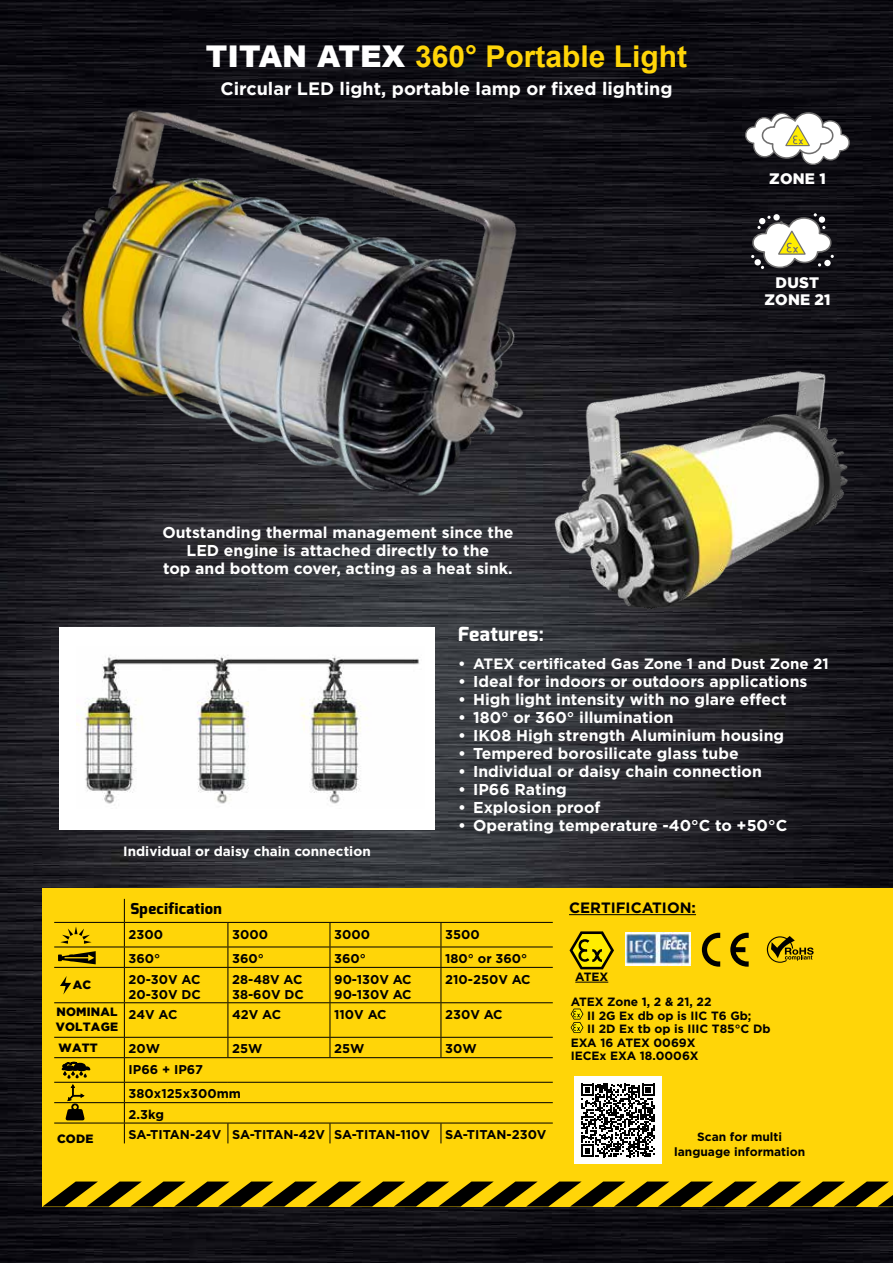
<style>
.page{position:relative;width:893px;height:1263px;background:#fff}
.page>*{position:absolute;margin:0;border:0;box-sizing:border-box;transform-origin:0 0}
.t1{font:700 30px "Arial";color:#ffd508}
.t2{font:800 19.5px "Exo";letter-spacing:.025em;color:#fff}
.t3{font:700 18px "Gotham";color:#fff}
.t4{font:700 15.75px/18px "Gotham";color:#fff;text-align:center}
.t5{font:900 15.15px/17.1px "Gotham";letter-spacing:.015em;color:#fff;text-align:center}
.t6{font:700 15px "Gotham";color:#fff}
.t7{font:700 15px "Gotham";color:#000}
.t8{font:800 15px "Exo";letter-spacing:.025em;color:#000}
.t9{font:700 13.5px "Gotham";color:#fff}
.t10{font:700 12.75px/15px "Gotham";color:#000}
.t11{font:700 12px/15px "Gotham";color:#000;text-align:center}
.t12{font:900 12px/14.4px "Gotham";letter-spacing:.015em;color:#000}
.s1{font-weight:900;color:#fff}
</style>
<div class="page">
<img style="left:0;top:0;width:893px;height:1263px">
<div style="left:43px;top:888px;width:850px;height:318px;background:#ffd508"></div>
<svg style="left:43px;top:1181px;width:850px;height:25px"></svg>
<img style="left:1px;top:0;width:592px;height:606px">
<img style="left:0;top:0;width:1px;height:837px">
<hr style="left:54px;top:946px;width:70px;height:1px;background:#000">
<hr style="left:54px;top:967px;width:70px;height:1px;background:#000">
<hr style="left:54px;top:1002px;width:70px;height:1px;background:#000">
<hr style="left:54px;top:1037px;width:70px;height:1px;background:#000">
<hr style="left:54px;top:1057px;width:70px;height:1px;background:#000">
<hr style="left:54px;top:1082px;width:70px;height:1px;background:#000">
<hr style="left:54px;top:1102px;width:70px;height:1px;background:#000">
<hr style="left:54px;top:1123px;width:70px;height:1px;background:#000">
<hr style="left:54px;top:922px;width:70px;height:1px;background:#000">
<hr style="left:124px;top:946px;width:104px;height:1px;background:#000">
<hr style="left:228px;top:946px;width:102px;height:1px;background:#000">
<svg style="left:228px;top:923px;width:1px;height:44px"></svg>
<hr style="left:330px;top:946px;width:111px;height:1px;background:#000">
<svg style="left:330px;top:923px;width:1px;height:44px"></svg>
<hr style="left:441px;top:946px;width:112px;height:1px;background:#000">
<svg style="left:441px;top:923px;width:1px;height:44px"></svg>
<hr style="left:124px;top:967px;width:104px;height:1px;background:#000">
<hr style="left:124px;top:968px;width:1px;height:34px;background:#000">
<hr style="left:228px;top:967px;width:102px;height:1px;background:#000">
<hr style="left:228px;top:968px;width:1px;height:34px;background:#000">
<hr style="left:330px;top:967px;width:111px;height:1px;background:#000">
<hr style="left:330px;top:968px;width:1px;height:34px;background:#000">
<hr style="left:441px;top:967px;width:112px;height:1px;background:#000">
<hr style="left:441px;top:968px;width:1px;height:34px;background:#000">
<hr style="left:124px;top:1002px;width:104px;height:1px;background:#000">
<hr style="left:124px;top:1003px;width:1px;height:34px;background:#000">
<hr style="left:228px;top:1002px;width:102px;height:1px;background:#000">
<hr style="left:228px;top:1003px;width:1px;height:34px;background:#000">
<hr style="left:330px;top:1002px;width:111px;height:1px;background:#000">
<hr style="left:330px;top:1003px;width:1px;height:34px;background:#000">
<hr style="left:441px;top:1002px;width:112px;height:1px;background:#000">
<hr style="left:441px;top:1003px;width:1px;height:34px;background:#000">
<hr style="left:124px;top:1037px;width:104px;height:1px;background:#000">
<hr style="left:228px;top:1037px;width:102px;height:1px;background:#000">
<svg style="left:228px;top:1038px;width:1px;height:19px"></svg>
<hr style="left:330px;top:1037px;width:111px;height:1px;background:#000">
<svg style="left:330px;top:1038px;width:1px;height:19px"></svg>
<hr style="left:441px;top:1037px;width:112px;height:1px;background:#000">
<svg style="left:441px;top:1038px;width:1px;height:19px"></svg>
<hr style="left:124px;top:1057px;width:104px;height:1px;background:#000">
<hr style="left:228px;top:1057px;width:102px;height:1px;background:#000">
<hr style="left:330px;top:1057px;width:111px;height:1px;background:#000">
<hr style="left:441px;top:1057px;width:112px;height:1px;background:#000">
<hr style="left:124px;top:1082px;width:104px;height:1px;background:#000">
<hr style="left:228px;top:1082px;width:102px;height:1px;background:#000">
<hr style="left:330px;top:1082px;width:111px;height:1px;background:#000">
<hr style="left:441px;top:1082px;width:112px;height:1px;background:#000">
<hr style="left:124px;top:1102px;width:104px;height:1px;background:#000">
<hr style="left:228px;top:1102px;width:102px;height:1px;background:#000">
<hr style="left:330px;top:1102px;width:111px;height:1px;background:#000">
<hr style="left:441px;top:1102px;width:112px;height:1px;background:#000">
<hr style="left:124px;top:1123px;width:104px;height:1px;background:#000">
<svg style="left:124px;top:1038px;width:1px;height:105px"></svg>
<hr style="left:228px;top:1123px;width:102px;height:1px;background:#000">
<svg style="left:228px;top:1123px;width:1px;height:20px"></svg>
<hr style="left:330px;top:1123px;width:111px;height:1px;background:#000">
<svg style="left:330px;top:1123px;width:1px;height:20px"></svg>
<hr style="left:441px;top:1123px;width:112px;height:1px;background:#000">
<svg style="left:441px;top:1123px;width:1px;height:20px"></svg>
<svg style="left:124px;top:899px;width:1px;height:68px"></svg>
<hr style="left:124px;top:922px;width:104px;height:1px;background:#000">
<hr style="left:228px;top:922px;width:102px;height:1px;background:#000">
<hr style="left:330px;top:922px;width:111px;height:1px;background:#000">
<hr style="left:441px;top:922px;width:112px;height:1px;background:#000">
<svg style="left:61px;top:927px;width:30px;height:17px"></svg>
<svg style="left:61px;top:1061px;width:29px;height:59px"></svg>
<svg style="left:60px;top:976px;width:11px;height:18px"></svg>
<svg style="left:751px;top:213px;width:83px;height:56px"></svg>
<svg style="left:744px;top:111px;width:106px;height:55px"></svg>
<div style="left:574px;top:1076px;width:88px;height:88px;background:#fff"></div>
<svg style="left:581px;top:1084px;width:73px;height:73px"></svg>
<hr style="left:569px;top:914px;width:127px;height:1px;background:#000">
<svg style="left:571px;top:1008px;width:12px;height:25px"></svg>
<svg style="left:702px;top:933px;width:18px;height:34px"></svg>
<svg style="left:730px;top:933px;width:19px;height:34px"></svg>
<svg style="left:570px;top:931px;width:44px;height:38px"></svg>
<hr style="left:575px;top:982px;width:33px;height:1px;background:#000">
<svg style="left:767px;top:936px;width:47px;height:27px"></svg>
<svg style="left:58px;top:951px;width:38px;height:13px"></svg>
<img style="left:626px;top:933px;width:64px;height:33px">
<img style="left:529px;top:365px;width:345px;height:255px">
<div style="left:59px;top:628px;width:376px;height:202px;background:#fff"></div>
<img style="left:76px;top:655px;width:344px;height:149px">
<h1 class="t1" style="left:206px;top:36px;width:483px"><span class="s1">TITAN ATEX</span> 360° Portable Light</h1>
<p class="t3" style="left:220px;top:78px;width:454px">Circular LED light, portable lamp or fixed lighting</p>
<p class="t4" style="left:162px;top:523px;width:353px">Outstanding thermal management since the<br>LED engine is attached directly to the<br>top and bottom cover, acting as a heat sink.</p>
<p class="t5" style="left:769px;top:169px;width:58px">ZONE 1</p>
<p class="t5" style="left:764px;top:273px;width:67px">DUST<br>ZONE 21</p>
<p class="t9" style="left:123px;top:844px;width:249px">Individual or daisy chain connection</p>
<p class="t2" style="left:458px;top:622px;width:87px">Features:</p>
<p class="t6" style="left:458px;top:655px;width:372px">• ATEX certificated Gas Zone 1 and Dust Zone 21</p>
<p class="t4" style="left:458px;top:672px;width:351px">• Ideal for indoors or outdoors applications</p>
<p class="t4" style="left:458px;top:690px;width:330px">• High light intensity with no glare effect</p>
<p class="t4" style="left:458px;top:708px;width:217px">• 180° or 360° illumination</p>
<p class="t4" style="left:458px;top:726px;width:328px">• IK08 High strength Aluminium housing</p>
<p class="t4" style="left:458px;top:744px;width:282px">• Tempered borosilicate glass tube</p>
<p class="t4" style="left:458px;top:762px;width:305px">• Individual or daisy chain connection</p>
<p class="t4" style="left:458px;top:780px;width:110px">• IP66 Rating</p>
<p class="t4" style="left:458px;top:798px;width:144px">• Explosion proof</p>
<p class="t4" style="left:458px;top:816px;width:331px">• Operating temperature -40°C to +50°C</p>
<p class="t12" style="left:73px;top:977px;width:20px">AC</p>
<p class="t12" style="left:56px;top:1004px;width:64px">NOMINAL<br>VOLTAGE</p>
<p class="t12" style="left:58px;top:1041px;width:41px">WATT</p>
<p class="t12" style="left:57px;top:1131px;width:38px">CODE</p>
<p class="t8" style="left:130px;top:899px;width:93px">Specification</p>
<p class="t10" style="left:129px;top:926px;width:36px">2300</p>
<p class="t10" style="left:232px;top:926px;width:37px">3000</p>
<p class="t10" style="left:334px;top:926px;width:37px">3000</p>
<p class="t10" style="left:445px;top:926px;width:36px">3500</p>
<p class="t10" style="left:129px;top:951px;width:33px">360°</p>
<p class="t10" style="left:232px;top:951px;width:33px">360°</p>
<p class="t10" style="left:334px;top:951px;width:33px">360°</p>
<p class="t10" style="left:445px;top:951px;width:84px">180° or 360°</p>
<p class="t10" style="left:129px;top:971px;width:74px">20-30V AC<br>20-30V DC</p>
<p class="t10" style="left:232px;top:971px;width:73px">28-48V AC<br>38-60V DC</p>
<p class="t10" style="left:334px;top:971px;width:79px">90-130V AC<br>90-130V AC</p>
<p class="t10" style="left:445px;top:971px;width:87px">210-250V AC</p>
<p class="t10" style="left:129px;top:1006px;width:50px">24V AC</p>
<p class="t10" style="left:232px;top:1006px;width:51px">42V AC</p>
<p class="t10" style="left:334px;top:1006px;width:54px">110V AC</p>
<p class="t10" style="left:445px;top:1006px;width:59px">230V AC</p>
<p class="t10" style="left:129px;top:1041px;width:33px">20W</p>
<p class="t10" style="left:232px;top:1041px;width:32px">25W</p>
<p class="t10" style="left:334px;top:1041px;width:32px">25W</p>
<p class="t10" style="left:445px;top:1041px;width:33px">30W</p>
<p class="t10" style="left:129px;top:1057px;width:114px;line-height:24.6px">IP66 + IP67<br>380x125x300mm</p>
<p class="t10" style="left:129px;top:1104px;width:419px;line-height:20.4px">2.3kg<br>SA-TITAN-24V SA-TITAN-42V SA-TITAN-110V SA-TITAN-230V</p>
<p class="t7" style="left:569px;top:899px;width:128px">CERTIFICATION:</p>
<p class="t11" style="left:575px;top:968px;width:34px">ATEX</p>
<p class="t11" style="left:571px;top:994px;width:142px">ATEX Zone 1, 2 &amp; 21, 22</p>
<p class="t11" style="left:587px;top:1007px;width:166px">II 2G Ex db op is IIC T6 Gb;</p>
<p class="t11" style="left:587px;top:1021px;width:185px">II 2D Ex tb op is IIIC T85°C Db</p>
<p class="t11" style="left:571px;top:1034px;width:126px">EXA 16 ATEX 0069X</p>
<p class="t11" style="left:571px;top:1048px;width:130px">IECEx EXA 18.0006X</p>
<p class="t11" style="left:674px;top:1129px;width:132px">Scan for multi language information</p>
</div>
